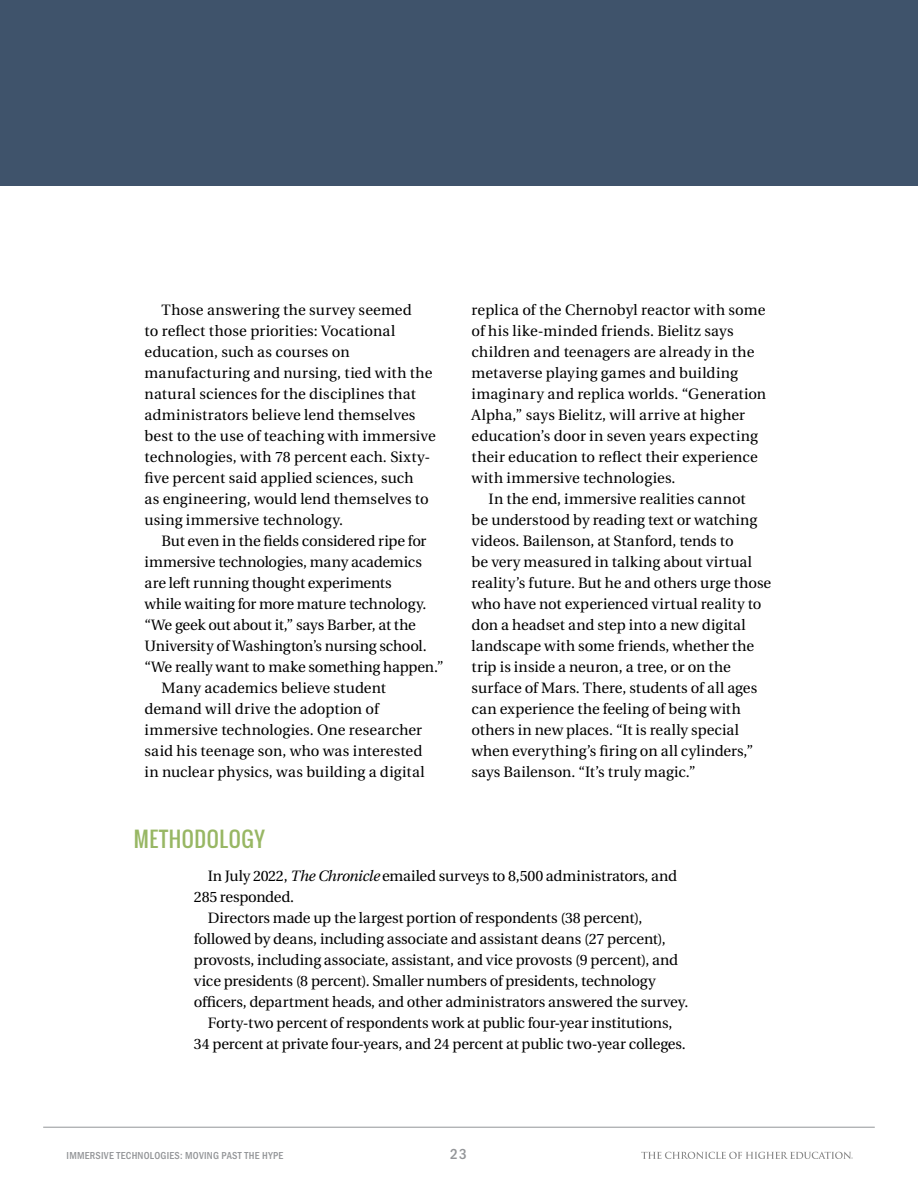
<style>
.page{position:relative;width:918px;height:1188px;background:#fff}
.page>*{position:absolute;margin:0;border:0;box-sizing:border-box;transform-origin:0 0}
.t1{font:21px "Oswald";letter-spacing:.03em;color:#98b764}
.t2{font:15px/21px "Heuristica";color:#000}
.t3{font:500 condensed 15px "ITC Franklin Gothic Std";color:#939598}
.t4{font:500 condensed 10.5px "ITC Franklin Gothic Std";letter-spacing:.02em;color:#939598}
.s1{font-style:italic}
</style>
<div class="page">
<hr style="left:43px;top:1127px;width:832px;height:1px;background:#939598">
<svg style="left:641px;top:1152px;width:212px;height:7px"></svg>
<div style="left:0;top:0;width:918px;height:185px;background:#3f536b"></div>
<p class="t2" style="left:145px;top:300px;width:293px;text-indent:17px">Those answering the survey seemed<br>to reflect those priorities: Vocational education, such as courses on manufacturing and nursing, tied with the natural sciences for the disciplines that administrators believe lend themselves best to the use of teaching with immersive technologies, with 78 percent each. Sixty&shy;five percent said applied sciences, such<br>as engineering, would lend themselves to using immersive technology.</p>
<p class="t2" style="left:162px;top:531px;width:266px">But even in the fields considered ripe for</p>
<p class="t2" style="left:145px;top:552px;width:279px">immersive technologies, many academics</p>
<p class="t2" style="left:145px;top:573px;width:249px">are left running thought experiments</p>
<p class="t2" style="left:145px;top:594px;width:284px">while waiting for more mature technology.</p>
<p class="t2" style="left:145px;top:615px;width:273px">“We geek out about it,” says Barber, at the</p>
<p class="t2" style="left:145px;top:636px;width:284px">University of Washington’s nursing school.</p>
<p class="t2" style="left:145px;top:657px;width:301px">“We really want to make something happen.”</p>
<p class="t2" style="left:162px;top:678px;width:226px">Many academics believe student</p>
<p class="t2" style="left:145px;top:699px;width:236px">demand will drive the adoption of</p>
<p class="t2" style="left:145px;top:720px;width:279px">immersive technologies. One researcher</p>
<p class="t2" style="left:145px;top:741px;width:279px">said his teenage son, who was interested</p>
<p class="t2" style="left:145px;top:762px;width:282px">in nuclear physics, was building a digital</p>
<h1 class="t1" style="left:134px;top:823px;width:132px">METHODOLOGY</h1>
<p class="t2" style="left:472px;top:300px;width:296px">replica of the Chernobyl reactor with some of his like-minded friends. Bielitz says children and teenagers are already in the metaverse playing games and building imaginary and replica worlds. “Generation Alpha,” says Bielitz, will arrive at higher education’s door in seven years expecting their education to reflect their experience with immersive technologies.</p>
<p class="t2" style="left:472px;top:489px;width:301px;text-indent:17px">In the end, immersive realities cannot<br>be understood by reading text or watching videos. Bailenson, at Stanford, tends to<br>be very measured in talking about virtual reality’s future. But he and others urge those who have not experienced virtual reality to don a headset and step into a new digital landscape with some friends, whether the trip is inside a neuron, a tree, or on the surface of Mars. There, students of all ages can experience the feeling of being with others in new places. “It is really special when everything’s firing on all cylinders,” says Bailenson. “It’s truly magic.”</p>
<p class="t2" style="left:208px;top:866px;width:471px">In July 2022, <span class="s1">The Chronicle</span> emailed surveys to 8,500 administrators, and</p>
<p class="t2" style="left:194px;top:887px;width:102px">285 responded.</p>
<p class="t2" style="left:208px;top:908px;width:436px">Directors made up the largest portion of respondents (38 percent),</p>
<p class="t2" style="left:194px;top:929px;width:473px">followed by deans, including associate and assistant deans (27 percent),</p>
<p class="t2" style="left:194px;top:950px;width:486px">provosts, including associate, assistant, and vice provosts (9 percent), and</p>
<p class="t2" style="left:194px;top:971px;width:463px">vice presidents (8 percent). Smaller numbers of presidents, technology</p>
<p class="t2" style="left:194px;top:992px;width:496px">officers, department heads, and other administrators answered the survey.</p>
<p class="t2" style="left:208px;top:1013px;width:466px">Forty-two percent of respondents work at public four-year institutions,</p>
<p class="t2" style="left:194px;top:1034px;width:493px">34 percent at private four-years, and 24 percent at public two-year colleges.</p>
<p class="t4" style="left:67px;top:1149px;width:218px">IMMERSIVE TECHNOLOGIES: MOVING PAST THE HYPE</p>
<p class="t3" style="left:450px;top:1146px;width:18px">23</p>
</div>
